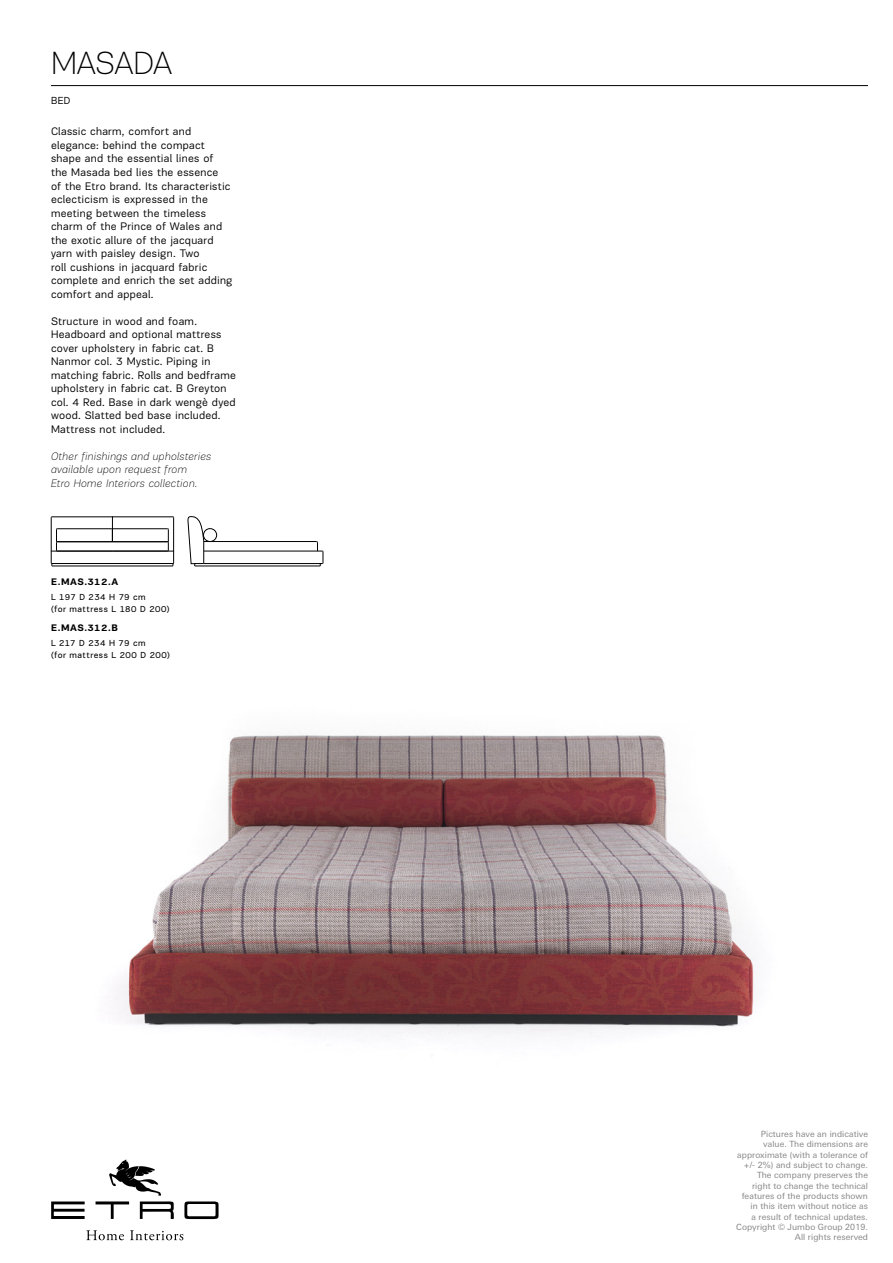
<style>
.page{position:relative;width:893px;height:1263px;background:#fff}
.page>*{position:absolute;margin:0;border:0;box-sizing:border-box;transform-origin:0 0}
.t1{font:100 33px "Encore Sans Pro PF";letter-spacing:-.01em;color:#000}
.t2{font:11.25px/13.5px "Encore Sans Pro PF";letter-spacing:.025em;color:#000}
.t3{font:italic 100 11.25px/13.5px "Encore Sans Pro PF";letter-spacing:.025em;color:#000}
.t4{font:10.5px "Encore Sans Pro PF";color:#000}
.t5{font:700 9.75px "Encore Sans Pro PF";letter-spacing:.035em;color:#000}
.t6{font:9px/12px "Encore Sans Pro PF";letter-spacing:.055em;color:#000}
.t7{font:8.55px/10.4px "Linotype Univers Basic";letter-spacing:.01em;color:#868686;text-align:right}
</style>
<div class="page">
<hr style="left:51px;top:85px;width:817px;height:1px;background:#000">
<img style="left:116px;top:735px;width:641px;height:302px">
<hr style="left:57px;top:528px;width:55px;height:1px;background:#000">
<hr style="left:52px;top:566px;width:121px;height:1px;background:#000">
<hr style="left:52px;top:563px;width:121px;height:1px;background:#000">
<hr style="left:52px;top:517px;width:121px;height:1px;background:#000">
<hr style="left:57px;top:551px;width:55px;height:1px;background:#000">
<hr style="left:57px;top:541px;width:111px;height:1px;background:#000">
<hr style="left:112px;top:551px;width:56px;height:1px;background:#000">
<hr style="left:113px;top:528px;width:55px;height:1px;background:#000">
<svg style="left:51px;top:528px;width:7px;height:38px"></svg>
<hr style="left:51px;top:517px;width:1px;height:35px;background:#000">
<svg style="left:167px;top:528px;width:7px;height:38px"></svg>
<hr style="left:173px;top:517px;width:1px;height:35px;background:#000">
<svg style="left:111px;top:516px;width:2px;height:25px"></svg>
<hr style="left:204px;top:551px;width:112px;height:1px;background:#000">
<hr style="left:204px;top:541px;width:112px;height:1px;background:#000">
<hr style="left:204px;top:563px;width:118px;height:1px;background:#000">
<svg style="left:187px;top:516px;width:17px;height:50px"></svg>
<hr style="left:195px;top:566px;width:125px;height:1px;background:#000">
<svg style="left:316px;top:541px;width:8px;height:25px"></svg>
<div style="left:203px;top:528px;width:14px;height:14px;border:1px solid #000;border-radius:50%"></div>
<svg style="left:109px;top:1159px;width:52px;height:36px"></svg>
<svg style="left:96px;top:1201px;width:33px;height:18px"></svg>
<svg style="left:140px;top:1201px;width:34px;height:18px"></svg>
<svg style="left:51px;top:1201px;width:34px;height:18px"></svg>
<svg style="left:184px;top:1201px;width:35px;height:18px"></svg>
<svg style="left:86px;top:1230px;width:38px;height:10px"></svg>
<svg style="left:130px;top:1230px;width:53px;height:10px"></svg>
<h1 class="t1" style="left:51px;top:44px;width:122px">MASADA</h1>
<p class="t4" style="left:51px;top:95px;width:21px">BED</p>
<p class="t2" style="left:51px;top:125px;width:183px">Classic charm, comfort and elegance: behind the compact shape and the essential lines of the Masada bed lies the essence<br>of the Etro brand. Its characteristic eclecticism is expressed in the meeting between the timeless charm of the Prince of Wales and the exotic allure of the jacquard yarn with paisley design. Two<br>roll cushions in jacquard fabric complete and enrich the set adding comfort and appeal.</p>
<p class="t2" style="left:51px;top:314px;width:186px">Structure in wood and foam.<br>Headboard and optional mattress cover upholstery in fabric cat. B<br>Nanmor col. 3 Mystic. Piping in matching fabric. Rolls and bedframe upholstery in fabric cat. B Greyton col. 4 Red. Base in dark wengè dyed wood. Slatted bed base included.<br>Mattress not included.</p>
<p class="t3" style="left:51px;top:449px;width:162px">Other finishings and upholsteries available upon request from<br>Etro Home Interiors collection.</p>
<p class="t5" style="left:51px;top:576px;width:69px">E.MAS.312.A</p>
<p class="t6" style="left:51px;top:591px;width:120px">L 197 D 234 H 79 cm<br>(for mattress L 180 D 200)</p>
<p class="t5" style="left:51px;top:622px;width:68px">E.MAS.312.B</p>
<p class="t6" style="left:51px;top:637px;width:120px">L 217 D 234 H 79 cm<br>(for mattress L 200 D 200)</p>
<p class="t7" style="left:736px;top:1129px;width:133px">Pictures have an indicative value. The dimensions are approximate (with a tolerance of +/- 2%) and subject to change.<br>The company preserves the right to change the technical features of the products shown in this item without notice as<br>a result of technical updates.<br>Copyright © Jumbo Group 2019.<br>All rights reserved</p>
</div>
